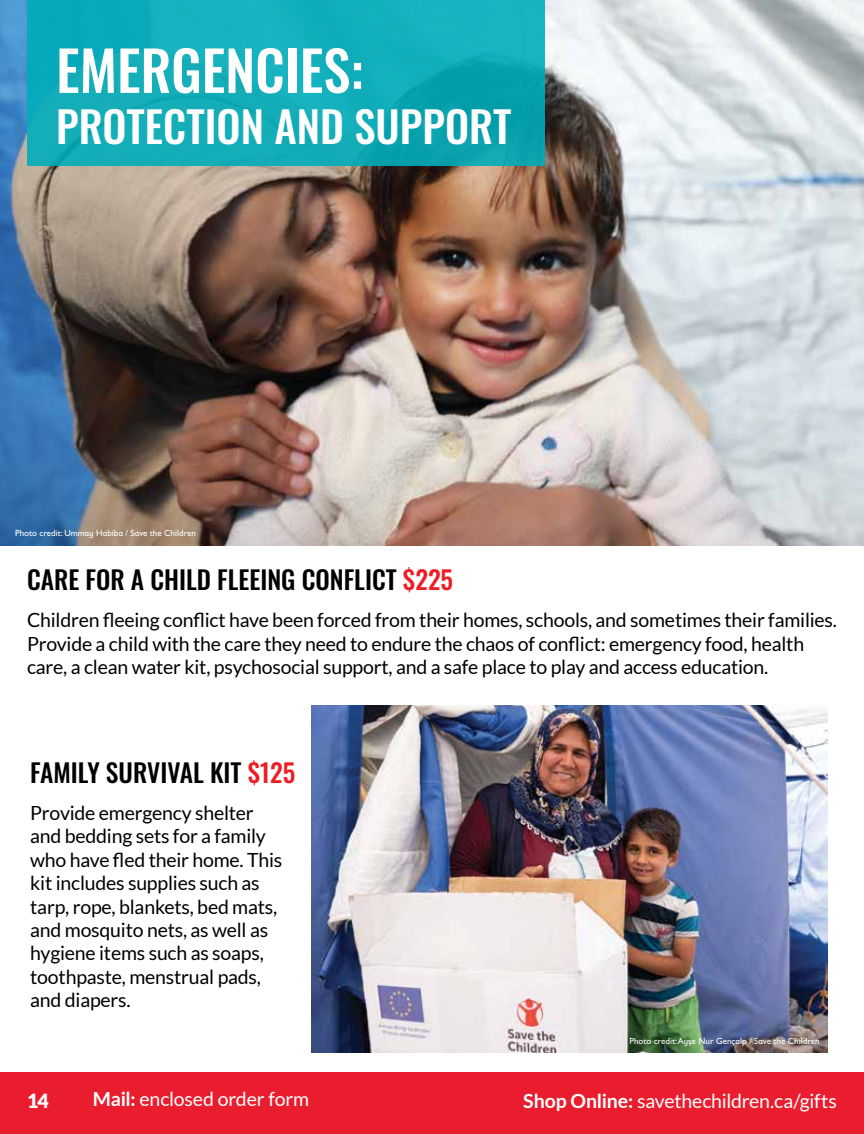
<style>
.page{position:relative;width:864px;height:1134px;background:#fff}
.page>*{position:absolute;margin:0;border:0;box-sizing:border-box;transform-origin:0 0}
.t1{font:500 54.9px "Oswald";color:#fff}
.t2{font:500 42.9px "Oswald";color:#fff}
.t3{font:500 25.5px "Oswald";color:#000}
.t4{font:19.5px/23.4px "Lato";letter-spacing:-.01em;color:#000}
.t5{font:19.5px "Lato";letter-spacing:-.01em;color:#fff}
.t6{font:900 19.5px "Lato";color:#fff}
.t7{font:9px "Gill Sans Infant Std";color:#fff}
.s1{color:#ed1d24}
.s2{font-weight:700}
</style>
<div class="page">
<img style="left:0;top:0;width:864px;height:545px">
<div style="left:0;top:1073px;width:864px;height:61px;background:#e91d2d"></div>
<img style="left:311px;top:705px;width:517px;height:347px">
<div style="left:27px;top:0;width:517px;height:165px;background:linear-gradient(to right,#12afbc,#0fa9b5)"></div>
<h1 class="t1" style="left:56px;top:42px;width:309px">EMERGENCIES:</h1>
<h2 class="t2" style="left:56px;top:104px;width:457px">PROTECTION AND SUPPORT</h2>
<p class="t7" style="left:15px;top:528px;width:182px">Photo credit: Ummay Habiba / Save the Children</p>
<h3 class="t3" style="left:27px;top:567px;width:428px">CARE FOR A CHILD FLEEING CONFLICT <span class="s1">$225</span></h3>
<p class="t4" style="left:27px;top:608px;width:812px">Children fleeing conflict have been forced from their homes, schools, and sometimes their families.<br>Provide a child with the care they need to endure the chaos of conflict: emergency food, health care, a clean water kit, psychosocial support, and a safe place to play and access education.</p>
<h3 class="t3" style="left:30px;top:759px;width:267px">FAMILY SURVIVAL KIT <span class="s1">$125</span></h3>
<p class="t4" style="left:30px;top:801px;width:254px">Provide emergency shelter and bedding sets for a family who have fled their home. This kit includes supplies such as tarp, rope, blankets, bed mats, and mosquito nets, as well as hygiene items such as soaps, toothpaste, menstrual pads, and diapers.</p>
<p class="t7" style="left:629px;top:1036px;width:192px">Photo credit: Ayse Nur Gençalp / Save the Children</p>
<p class="t7" style="left:688px;top:1036px;width:4px">¸</p>
<p class="t6" style="left:27px;top:1090px;width:23px">14</p>
<p class="t5" style="left:93px;top:1089px;width:218px"><span class="s2">Mail:</span> enclosed order form</p>
<p class="t5" style="left:523px;top:1090px;width:315px"><span class="s2">Shop Online:</span> savethechildren.ca/gifts</p>
</div>
